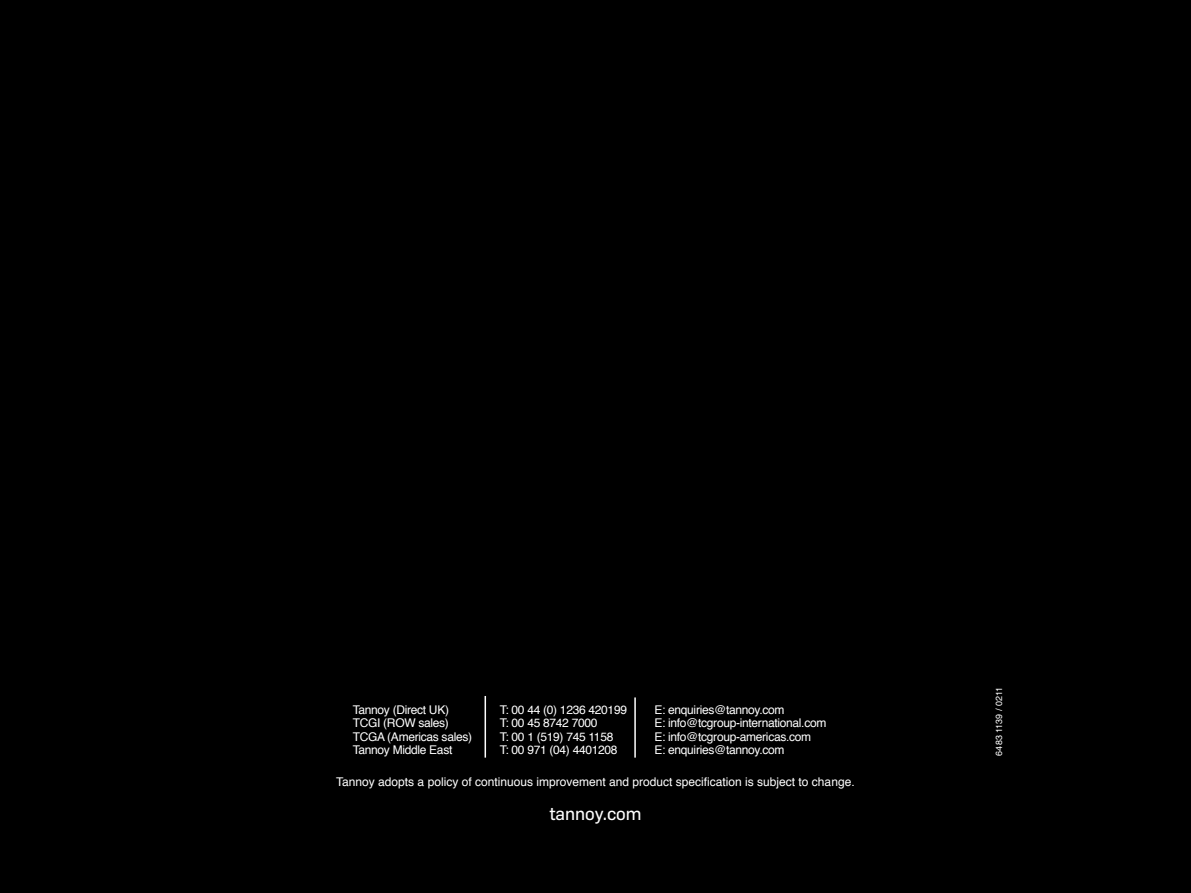
<style>
.page{position:relative;width:1191px;height:893px;background:#000}
.page>*{position:absolute;margin:0;border:0;box-sizing:border-box;transform-origin:0 0}
.t1{font:18.15px "Flama Basic";color:#fff}
.t2{font:12px "Helvetica";letter-spacing:-.025em;color:#fff}
.t3{font:12px "Helvetica";color:#fff}
.t4{font:9px "Helvetica";color:#fff}
</style>
<div class="page">
<hr style="left:484px;top:696px;width:2px;height:62px;background:#fff">
<hr style="left:634px;top:697px;width:2px;height:61px;background:#fff">
<p class="t2" style="left:353px;top:700px;width:98px">Tannoy (Direct UK)</p>
<p class="t2" style="left:500px;top:700px;width:129px">T: 00 44 (0) 1236 420199</p>
<p class="t2" style="left:654px;top:700px;width:132px">E: enquiries@tannoy.com</p>
<p class="t2" style="left:353px;top:714px;width:98px">TCGI (ROW sales)</p>
<p class="t2" style="left:500px;top:714px;width:99px">T: 00 45 8742 7000</p>
<p class="t2" style="left:654px;top:714px;width:173px">E: info@tcgroup-international.com</p>
<p class="t2" style="left:353px;top:727px;width:121px">TCGA (Americas sales)</p>
<p class="t2" style="left:500px;top:727px;width:115px">T: 00 1 (519) 745 1158</p>
<p class="t2" style="left:654px;top:727px;width:158px">E: info@tcgroup-americas.com</p>
<p class="t2" style="left:353px;top:741px;width:101px">Tannoy Middle East</p>
<p class="t2" style="left:500px;top:741px;width:119px">T: 00 971 (04) 4401208</p>
<p class="t2" style="left:654px;top:741px;width:132px">E: enquiries@tannoy.com</p>
<p class="t3" style="left:336px;top:773px;width:520px">Tannoy adopts a policy of continuous improvement and product specification is subject to change.</p>
<h1 class="t1" style="left:549px;top:801px;width:94px">tannoy.com</h1>
<p class="t4" style="left:992px;top:755px;width:70px;rotate:-90deg">6483 1139 / 0211</p>
</div>
